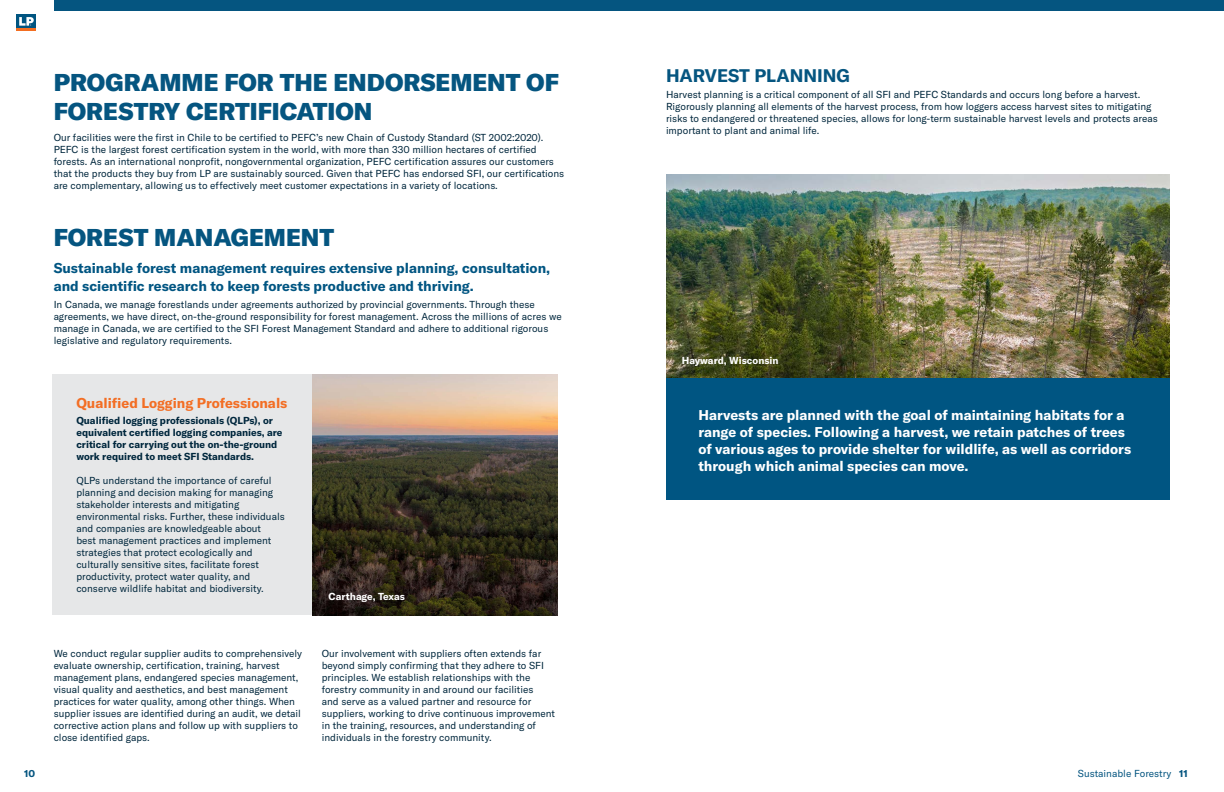
<style>
.page{position:relative;width:1224px;height:792px;background:#fff}
.page>*{position:absolute;margin:0;border:0;box-sizing:border-box;transform-origin:0 0}
.t1{font:900 24px/28.8px "GT America";color:#055580}
.t2{font:700 18px "GT America";color:#055580}
.t3{font:700 14px/17px "GT America";color:#fff}
.t4{font:700 14px/18px "GT America";color:#005582}
.t5{font:700 14px "GT America";color:#f36e24}
.t6{font:10px/12px "GT America";color:#00273d}
.t7{font:700 10px/12px "GT America";color:#00273d}
.t8{font:700 10px "GT America";color:#fff}
.t9{font:10px "GT America";color:#055580}
.t10{font:700 10px "GT America";color:#055580}
.s1{font-weight:700}
</style>
<div class="page">
<div style="left:54px;top:0;width:1170px;height:11px;background:#055580"></div>
<div style="left:17px;top:14px;width:19px;height:14px;background:#005581"></div>
<hr style="left:17px;top:28px;width:19px;height:3px;background:#f36e21">
<svg style="left:19px;top:17px;width:15px;height:9px"></svg>
<div style="left:52px;top:374px;width:276px;height:241px;background:#e6e7e8"></div>
<img style="left:312px;top:374px;width:246px;height:241px">
<img style="left:666px;top:174px;width:504px;height:205px">
<div style="left:666px;top:379px;width:504px;height:121px;background:#005582"></div>
<h1 class="t1" style="left:54px;top:67px;width:507px">PROGRAMME FOR THE ENDORSEMENT OF<br>FORESTRY CERTIFICATION</h1>
<p class="t6" style="left:54px;top:131px;width:512px">Our facilities were the first in Chile to be certified to PEFC’s new Chain of Custody Standard (ST 2002:2020).<br>PEFC is the largest forest certification system in the world, with more than 330 million hectares of certified forests. As an international nonprofit, nongovernmental organization, PEFC certification assures our customers that the products they buy from LP are sustainably sourced. Given that PEFC has endorsed SFI, our certifications are complementary, allowing us to effectively meet customer expectations in a variety of locations.</p>
<h1 class="t1" style="left:54px;top:223px;width:282px">FOREST MANAGEMENT</h1>
<h3 class="t4" style="left:54px;top:259px;width:498px">Sustainable forest management requires extensive planning, consultation, and scientific research to keep forests productive and thriving.</h3>
<p class="t6" style="left:54px;top:298px;width:510px">In Canada, we manage forestlands under agreements authorized by provincial governments. Through these agreements, we have direct, on-the-ground responsibility for forest management. Across the millions of acres we manage in Canada, we are certified to the SFI Forest Management Standard and adhere to additional rigorous legislative and regulatory requirements.</p>
<h3 class="t5" style="left:76px;top:394px;width:213px">Qualified Logging Professionals</h3>
<p class="t7" style="left:76px;top:415px;width:208px">Qualified logging professionals (QLPs), or equivalent certified logging companies, are critical for carrying out the on-the-ground work required to meet SFI Standards.</p>
<p class="t6" style="left:76px;top:475px;width:210px">QLPs understand the importance of careful planning and decision making for managing stakeholder interests and mitigating environmental risks. Further, these individuals and companies are knowledgeable about<br>best management practices and implement strategies that protect ecologically and culturally sensitive sites, facilitate forest productivity, protect water quality, and conserve wildlife habitat and biodiversity.</p>
<p class="t8" style="left:329px;top:590px;width:78px">Carthage, Texas</p>
<p class="t6" style="left:54px;top:648px;width:250px">We conduct regular supplier audits to comprehensively evaluate ownership, certification, training, harvest management plans, endangered species management, visual quality and aesthetics, and best management practices for water quality, among other things. When supplier issues are identified during an audit, we detail corrective action plans and follow up with suppliers to close identified gaps.</p>
<p class="t6" style="left:322px;top:648px;width:235px">Our involvement with suppliers often extends far beyond simply confirming that they adhere to SFI principles. We establish relationships with the forestry community in and around our facilities<br>and serve as a valued partner and resource for suppliers, working to drive continuous improvement in the training, resources, and understanding of individuals in the forestry community.</p>
<h2 class="t2" style="left:666px;top:64px;width:186px">HARVEST PLANNING</h2>
<p class="t6" style="left:666px;top:89px;width:493px">Harvest planning is a critical component of all SFI and PEFC Standards and occurs long before a harvest.<br>Rigorously planning all elements of the harvest process, from how loggers access harvest sites to mitigating risks to endangered or threatened species, allows for long-term sustainable harvest levels and protects areas important to plant and animal life.</p>
<p class="t8" style="left:682px;top:354px;width:98px">Hayward, Wisconsin</p>
<p class="t3" style="left:698px;top:407px;width:434px">Harvests are planned with the goal of maintaining habitats for a range of species. Following a harvest, we retain patches of trees of various ages to provide shelter for wildlife, as well as corridors through which animal species can move.</p>
<p class="t10" style="left:24px;top:768px;width:13px">10</p>
<p class="t9" style="left:1078px;top:768px;width:112px">Sustainable Forestry <span class="s1">11</span></p>
</div>
